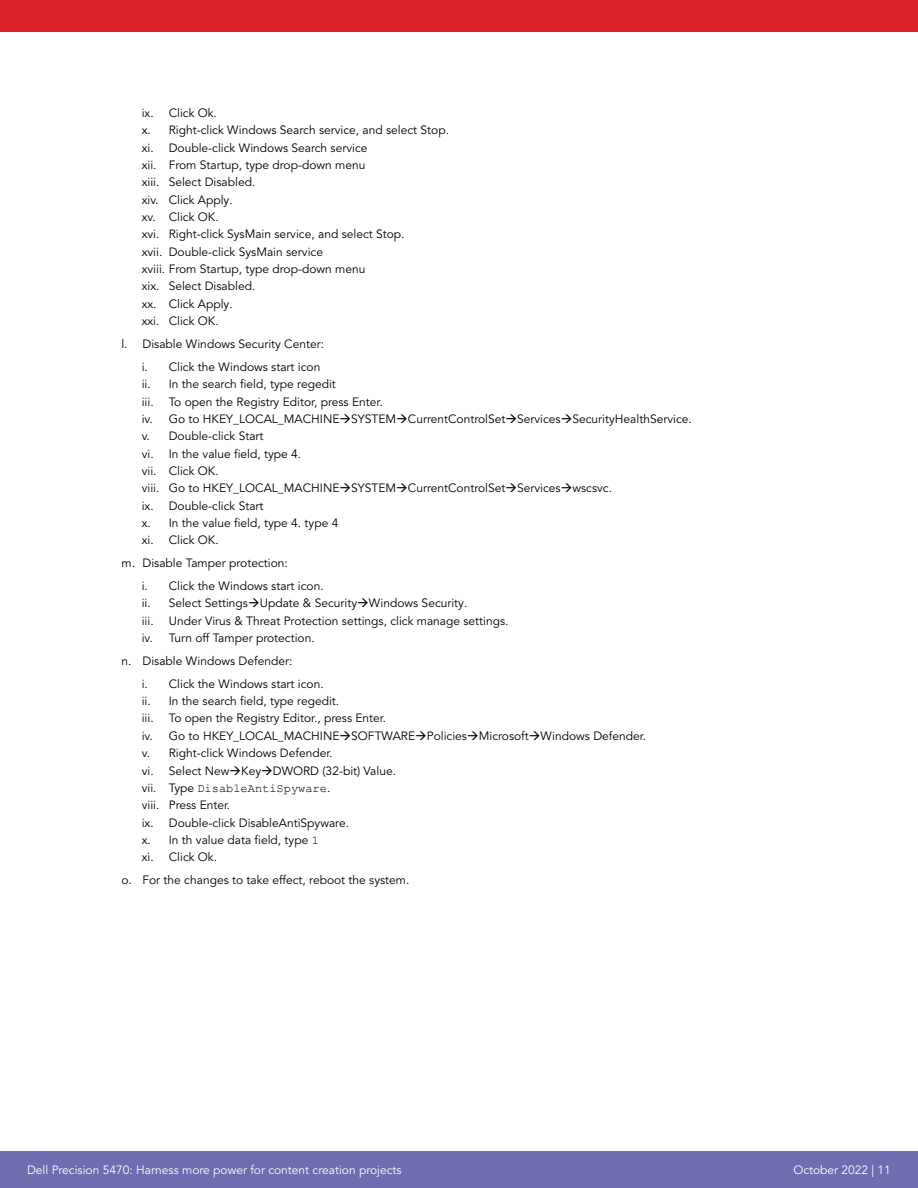
<style>
.page{position:relative;width:918px;height:1188px;background:#fff}
.page>*{position:absolute;margin:0;border:0;box-sizing:border-box;transform-origin:0 0}
.t1{font:12px/17.4px "Avenir LT Pro";color:#000}
.t2{font:12px "Avenir LT Pro";color:#fff}
.t3{font:12px "Courier New";color:#000}
.s1{font-family:"Avenir LT Pro"}
.s2{font-family:"Courier New"}
</style>
<div class="page">
<div style="left:0;top:1151px;width:756px;height:37px;background:#6d6daf"></div>
<div style="left:756px;top:1151px;width:162px;height:37px;background:#6d6daf"></div>
<div style="left:0;top:0;width:918px;height:32px;background:#da2128"></div>
<p class="t1" style="left:142px;top:104px;width:309px">ix. Click Ok.<br>x. Right-click Windows Search service, and select Stop. xi. Double-click Windows Search service<br>xii. From Startup, type drop-down menu<br>xiii. Select Disabled.<br>xiv. Click Apply.<br>xv. Click OK.<br>xvi. Right-click SysMain service, and select Stop.<br>xvii. Double-click SysMain service<br>xviii. From Startup, type drop-down menu<br>xix. Select Disabled.<br>xx. Click Apply.<br>xxi. Click OK.</p>
<p class="t1" style="left:142px;top:333px;width:184px;line-height:22.8px;text-indent:-20px">l. Disable Windows Security Center: i. Click the Windows start icon</p>
<p class="t1" style="left:142px;top:376px;width:196px">ii. In the search field, type regedit iii.</p>
<p class="t1" style="left:142px;top:393px;width:552px;text-indent:27px">To open the Registry Editor, press Enter.<br>iv. Go to HKEY_LOCAL_MACHINE→SYSTEM→CurrentControlSet→Services→SecurityHealthService. v. Double-click Start<br>vi. In the value field, type 4.<br>vii. Click OK.<br>viii. Go to HKEY_LOCAL_MACHINE→SYSTEM→CurrentControlSet→Services→wscsvc.<br>ix. Double-click Start<br>x. In the value field, type 4. type 4<br>xi. Click OK.</p>
<p class="t1" style="left:142px;top:552px;width:183px;line-height:22.8px;text-indent:-20px">m. Disable Tamper protection:<br>i. Click the Windows start icon.</p>
<p class="t1" style="left:142px;top:595px;width:327px">ii. Select Settings→Update &amp; Security→Windows Security. iii.</p>
<p class="t1" style="left:142px;top:612px;width:368px;text-indent:27px">Under Virus &amp; Threat Protection settings, click manage settings. iv. Turn off Tamper protection.</p>
<p class="t1" style="left:142px;top:650px;width:183px;line-height:22.8px;text-indent:-20px">n. Disable Windows Defender:<br>i. Click the Windows start icon.</p>
<p class="t1" style="left:142px;top:693px;width:199px">ii. In the search field, type regedit. iii.</p>
<p class="t1" style="left:142px;top:710px;width:506px;text-indent:27px">To open the Registry Editor., press Enter.<br>iv. Go to HKEY_LOCAL_MACHINE→SOFTWARE→Policies→Microsoft→Windows Defender. v. Right-click Windows Defender.<br>vi. Select New→Key→DWORD (32-bit) Value.</p>
<p class="t3" style="left:142px;top:781px;width:190px"><span class="s1">vii. Type</span> DisableAntiSpyware<span class="s1">.</span></p>
<p class="t1" style="left:142px;top:797px;width:209px">viii. Press Enter.<br>ix. Double-click DisableAntiSpyware. x. In th value data field, type <span class="s2">1<br></span>xi. Click Ok.</p>
<p class="t1" style="left:121px;top:871px;width:289px">o. For the changes to take effect, reboot the system.</p>
<p class="t2" style="left:27px;top:1163px;width:376px">Dell Precision 5470: Harness more power for content creation projects</p>
<p class="t2" style="left:793px;top:1163px;width:99px">October 2022 | 11</p>
</div>
